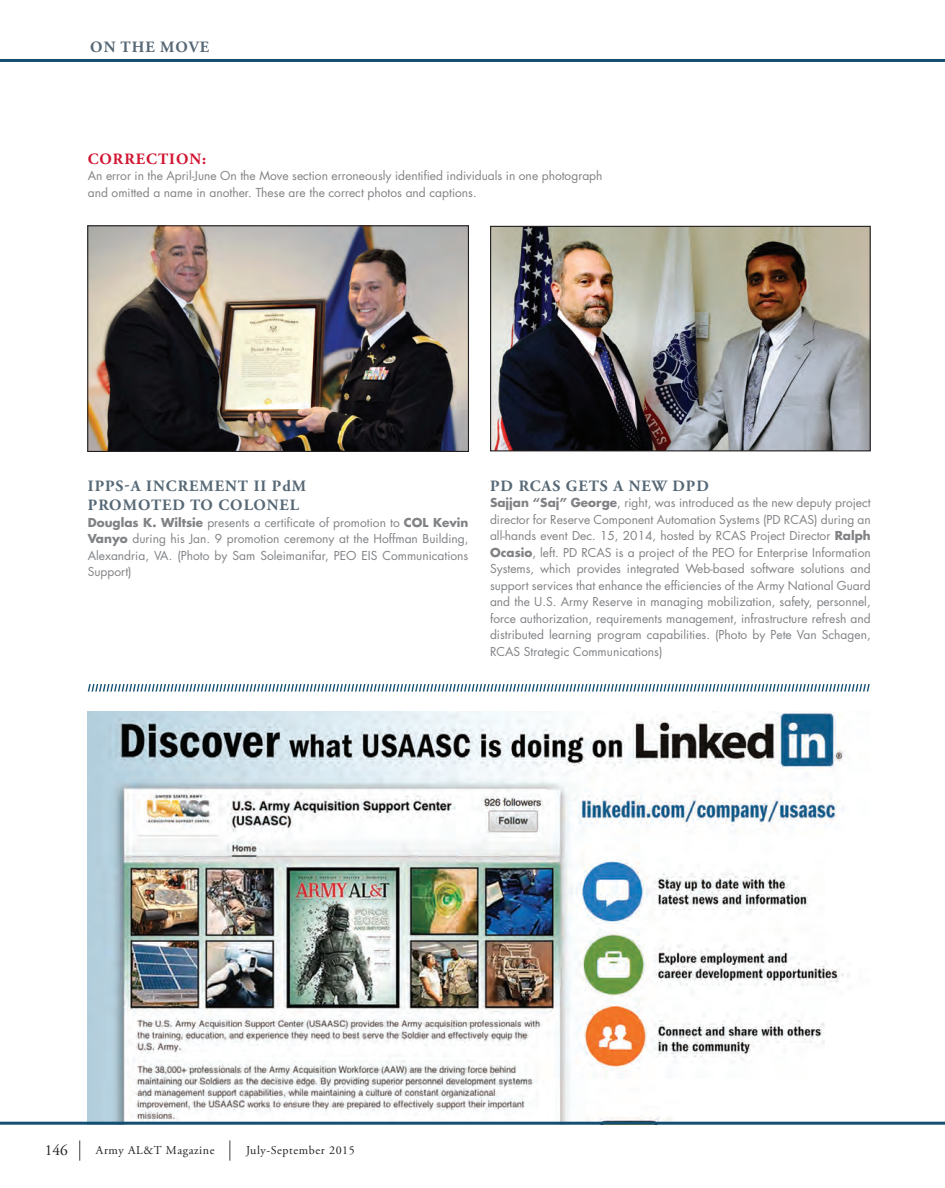
<style>
.page{position:relative;width:945px;height:1188px;background:#fff}
.page>*{position:absolute;margin:0;border:0;box-sizing:border-box;transform-origin:0 0}
.t1{font:700 15.75px/19.5px "Adobe Garamond Pro";letter-spacing:.065em;color:#566875}
.t2{font:700 15.75px "Adobe Garamond Pro";letter-spacing:.065em;color:#d21532}
.t3{font:15.3px "Adobe Garamond Pro";color:#231f20}
.t4{font:12px/16.5px "Futura";color:#808285;text-align:justify}
.t5{font:12px "Adobe Garamond Pro";letter-spacing:.05em;color:#231f20}
.s1{font-weight:700}
</style>
<div class="page">
<img style="left:89px;top:227px;width:378px;height:223px">
<div style="left:87px;top:225px;width:382px;height:227px;border:1px solid #231f20"></div>
<img style="left:492px;top:228px;width:377px;height:221px">
<div style="left:490px;top:226px;width:381px;height:225px;border:1px solid #231f20"></div>
<svg style="left:87px;top:684px;width:783px;height:8px"></svg>
<img style="left:88px;top:712px;width:782px;height:410px">
<svg style="left:79px;top:1140px;width:1px;height:21px"></svg>
<svg style="left:230px;top:1140px;width:1px;height:21px"></svg>
<hr style="left:0;top:59px;width:945px;height:3px;background:#144f72">
<hr style="left:0;top:1122px;width:945px;height:3px;background:#144f72">
<h1 class="t1" style="left:90px;top:37px;width:120px">ON THE MOVE</h1>
<h1 class="t2" style="left:88px;top:149px;width:120px">CORRECTION:</h1>
<p class="t4" style="left:88px;top:167px;width:516px">An error in the April-June On the Move section erroneously identified individuals in one photograph and omitted a name in another. These are the correct photos and captions.</p>
<h1 class="t1" style="left:88px;top:476px;width:220px">IPPS-A INCREMENT II PdM<br>PROMOTED TO COLONEL</h1>
<p class="t4" style="left:88px;top:514px;width:382px"><span class="s1">Douglas K. Wiltsie</span> presents a certificate of promotion to <span class="s1">COL Kevin Vanyo</span> during his Jan. 9 promotion ceremony at the Hoffman Building, Alexandria, VA. (Photo by Sam Soleimanifar, PEO EIS Communications Support)</p>
<h1 class="t1" style="left:490px;top:476px;width:220px">PD RCAS GETS A NEW DPD</h1>
<p class="t4" style="left:490px;top:494px;width:382px"><span class="s1">Sajjan “Saj” George</span>, right, was introduced as the new deputy project director for Reserve Component Automation Systems (PD RCAS) during an all-hands event Dec. 15, 2014, hosted by RCAS Project Director <span class="s1">Ralph Ocasio</span>, left. PD RCAS is a project of the PEO for Enterprise Information Systems, which provides integrated Web-based software solutions and support services that enhance the efficiencies of the Army National Guard and the U.S. Army Reserve in managing mobilization, safety, personnel, force authorization, requirements management, infrastructure refresh and distributed learning program capabilities. (Photo by Pete Van Schagen, RCAS Strategic Communications)</p>
<p class="t3" style="left:45px;top:1141px;width:25px">146</p>
<p class="t5" style="left:96px;top:1143px;width:120px">Army AL&amp;T Magazine</p>
<p class="t5" style="left:246px;top:1143px;width:110px">July-September 2015</p>
</div>
